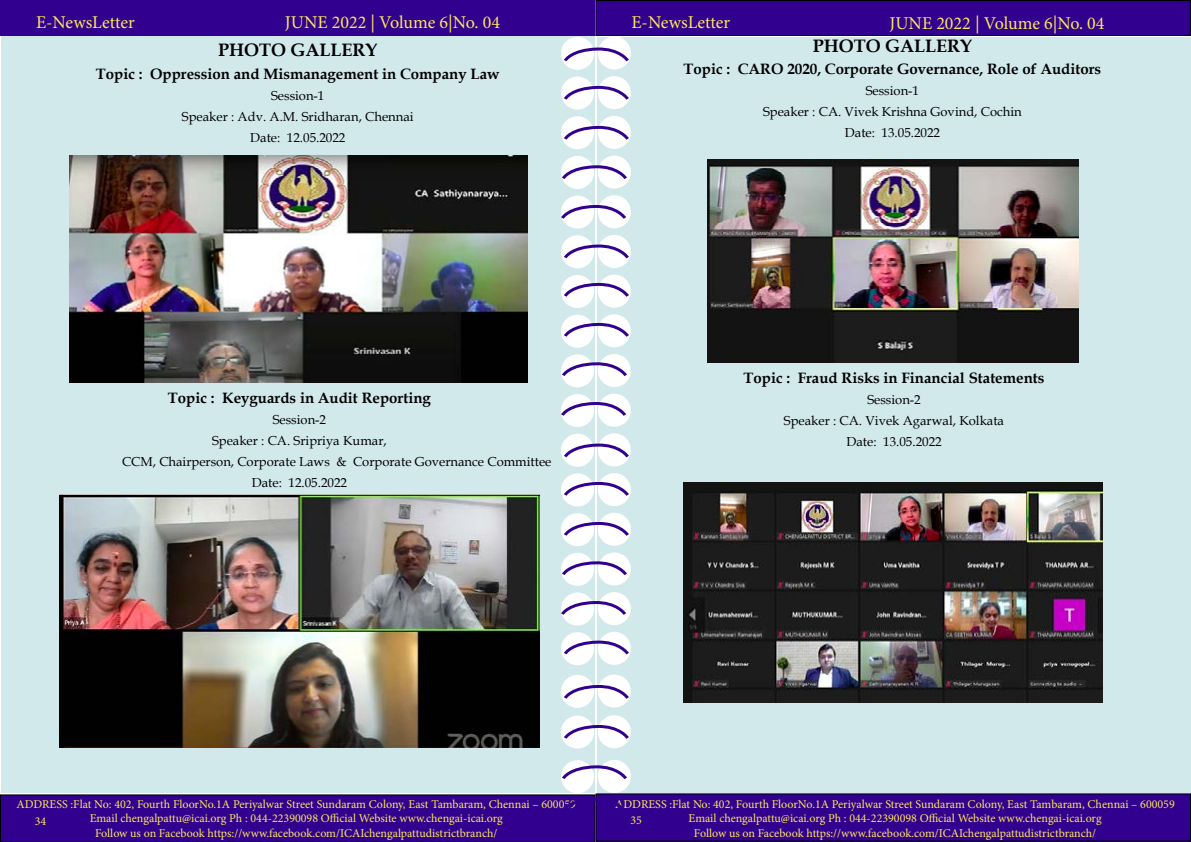
<style>
.page{position:relative;width:1191px;height:842px;background:#fff}
.page>*{position:absolute;margin:0;border:0;box-sizing:border-box;transform-origin:0 0}
.t1{font:18px "Minion Pro";color:#fce85d}
.t2{font:700 18px "Book Antiqua";color:#000}
.t3{font:700 15px "Book Antiqua";color:#000}
.t4{font:13px/21px "Book Antiqua";color:#000;text-align:center}
.t5{font:12px/14.4px "Minion Pro";color:#fce85d;text-align:center}
</style>
<div class="page">
<div style="left:1px;top:36px;width:593px;height:757px;background:#d2e9ec"></div>
<div style="left:597px;top:37px;width:593px;height:757px;background:#d2e9ec"></div>
<div style="left:0;top:0;width:595px;height:36px;background:#32008f"></div>
<div style="left:596px;top:0;width:594px;height:36px;background:#32008f"></div>
<div style="left:595px;top:0;width:595px;height:36px;border:1px solid #000"></div>
<div style="left:596px;top:794px;width:594px;height:47px;background:#32008f"></div>
<div style="left:595px;top:793px;width:596px;height:49px;border:1px solid #000"></div>
<div style="left:598px;top:36px;width:33px;height:34px;background:#fff;border-radius:50%"></div>
<div style="left:561px;top:37px;width:33px;height:33px;background:#fff;border-radius:50%"></div>
<div style="left:598px;top:76px;width:33px;height:33px;background:#fff;border-radius:50%"></div>
<div style="left:561px;top:77px;width:33px;height:33px;background:#fff;border-radius:50%"></div>
<div style="left:598px;top:116px;width:33px;height:33px;background:#fff;border-radius:50%"></div>
<div style="left:561px;top:116px;width:33px;height:33px;background:#fff;border-radius:50%"></div>
<div style="left:598px;top:156px;width:33px;height:33px;background:#fff;border-radius:50%"></div>
<div style="left:561px;top:156px;width:33px;height:33px;background:#fff;border-radius:50%"></div>
<div style="left:598px;top:195px;width:33px;height:33px;background:#fff;border-radius:50%"></div>
<div style="left:561px;top:196px;width:33px;height:33px;background:#fff;border-radius:50%"></div>
<div style="left:598px;top:235px;width:33px;height:33px;background:#fff;border-radius:50%"></div>
<div style="left:561px;top:235px;width:33px;height:33px;background:#fff;border-radius:50%"></div>
<div style="left:598px;top:275px;width:33px;height:33px;background:#fff;border-radius:50%"></div>
<div style="left:561px;top:275px;width:33px;height:33px;background:#fff;border-radius:50%"></div>
<div style="left:598px;top:314px;width:33px;height:33px;background:#fff;border-radius:50%"></div>
<div style="left:561px;top:315px;width:33px;height:33px;background:#fff;border-radius:50%"></div>
<div style="left:598px;top:354px;width:33px;height:33px;background:#fff;border-radius:50%"></div>
<div style="left:561px;top:354px;width:33px;height:33px;background:#fff;border-radius:50%"></div>
<div style="left:598px;top:394px;width:33px;height:33px;background:#fff;border-radius:50%"></div>
<div style="left:561px;top:394px;width:33px;height:33px;background:#fff;border-radius:50%"></div>
<div style="left:598px;top:433px;width:33px;height:33px;background:#fff;border-radius:50%"></div>
<div style="left:561px;top:434px;width:33px;height:33px;background:#fff;border-radius:50%"></div>
<div style="left:598px;top:473px;width:33px;height:33px;background:#fff;border-radius:50%"></div>
<div style="left:561px;top:473px;width:33px;height:33px;background:#fff;border-radius:50%"></div>
<div style="left:598px;top:513px;width:33px;height:33px;background:#fff;border-radius:50%"></div>
<div style="left:561px;top:513px;width:33px;height:33px;background:#fff;border-radius:50%"></div>
<div style="left:598px;top:552px;width:33px;height:33px;background:#fff;border-radius:50%"></div>
<div style="left:561px;top:553px;width:33px;height:33px;background:#fff;border-radius:50%"></div>
<div style="left:598px;top:592px;width:33px;height:33px;background:#fff;border-radius:50%"></div>
<div style="left:561px;top:592px;width:33px;height:33px;background:#fff;border-radius:50%"></div>
<div style="left:598px;top:632px;width:33px;height:33px;background:#fff;border-radius:50%"></div>
<div style="left:561px;top:632px;width:33px;height:33px;background:#fff;border-radius:50%"></div>
<div style="left:598px;top:674px;width:33px;height:33px;background:#fff;border-radius:50%"></div>
<div style="left:561px;top:675px;width:33px;height:33px;background:#fff;border-radius:50%"></div>
<div style="left:598px;top:715px;width:33px;height:33px;background:#fff;border-radius:50%"></div>
<div style="left:561px;top:715px;width:33px;height:34px;background:#fff;border-radius:50%"></div>
<div style="left:598px;top:760px;width:33px;height:33px;background:#fff;border-radius:50%"></div>
<div style="left:561px;top:760px;width:33px;height:33px;background:#fff;border-radius:50%"></div>
<svg style="left:562px;top:45px;width:68px;height:19px"></svg>
<svg style="left:562px;top:441px;width:68px;height:19px"></svg>
<svg style="left:562px;top:242px;width:68px;height:19px"></svg>
<svg style="left:562px;top:638px;width:68px;height:19px"></svg>
<svg style="left:562px;top:84px;width:68px;height:18px"></svg>
<svg style="left:562px;top:480px;width:68px;height:18px"></svg>
<svg style="left:562px;top:281px;width:68px;height:18px"></svg>
<svg style="left:562px;top:683px;width:68px;height:18px"></svg>
<svg style="left:562px;top:124px;width:68px;height:18px"></svg>
<svg style="left:562px;top:520px;width:68px;height:18px"></svg>
<svg style="left:562px;top:321px;width:68px;height:18px"></svg>
<svg style="left:562px;top:723px;width:68px;height:18px"></svg>
<svg style="left:561px;top:163px;width:68px;height:18px"></svg>
<svg style="left:561px;top:559px;width:68px;height:18px"></svg>
<svg style="left:561px;top:360px;width:68px;height:18px"></svg>
<svg style="left:561px;top:763px;width:67px;height:18px"></svg>
<svg style="left:561px;top:203px;width:65px;height:18px"></svg>
<svg style="left:561px;top:599px;width:65px;height:18px"></svg>
<svg style="left:561px;top:400px;width:67px;height:18px"></svg>
<div style="left:0;top:794px;width:628px;height:48px;background:#32008f"></div>
<img style="left:70px;top:155px;width:458px;height:227px">
<img style="left:59px;top:494px;width:480px;height:254px">
<img style="left:708px;top:159px;width:370px;height:203px">
<img style="left:683px;top:483px;width:419px;height:219px">
<h1 class="t1" style="left:36px;top:10px;width:100px">E-NewsLetter</h1>
<h1 class="t1" style="left:285px;top:10px;width:217px">JUNE 2022 | Volume 6|No. 04</h1>
<h1 class="t2" style="left:218px;top:38px;width:161px">PHOTO GALLERY</h1>
<p class="t3" style="left:96px;top:64px;width:405px">Topic : Oppression and Mismanagement in Company Law</p>
<p class="t4" style="left:182px;top:85px;width:233px">Session-1<br>Speaker : Adv. A.M. Sridharan, Chennai<br>Date: 12.05.2022</p>
<h1 class="t1" style="left:631px;top:10px;width:100px">E-NewsLetter</h1>
<h1 class="t1" style="left:889px;top:11px;width:217px">JUNE 2022 | Volume 6|No. 04</h1>
<h1 class="t2" style="left:812px;top:33px;width:161px">PHOTO GALLERY</h1>
<p class="t3" style="left:683px;top:59px;width:419px">Topic : CARO 2020, Corporate Governance, Role of Auditors</p>
<p class="t4" style="left:763px;top:80px;width:260px">Session-1<br>Speaker : CA. Vivek Krishna Govind, Cochin<br>Date: 13.05.2022</p>
<p class="t3" style="left:168px;top:388px;width:264px">Topic : Keyguards in Audit Reporting</p>
<p class="t4" style="left:273px;top:409px;width:55px">Session-2</p>
<p class="t4" style="left:212px;top:430px;width:176px">Speaker : CA. Sripriya Kumar,</p>
<p class="t4" style="left:122px;top:451px;width:431px">CCM, Chairperson, Corporate Laws &amp; Corporate Governance Committee</p>
<p class="t4" style="left:252px;top:472px;width:97px">Date: 12.05.2022</p>
<p class="t3" style="left:743px;top:368px;width:302px">Topic : Fraud Risks in Financial Statements</p>
<p class="t4" style="left:784px;top:389px;width:222px">Session-2<br>Speaker : CA. Vivek Agarwal, Kolkata<br>Date: 13.05.2022</p>
<p class="t5" style="left:16px;top:797px;width:561px">ADDRESS :Flat No: 402, Fourth FloorNo.1A Periyalwar Street Sundaram Colony, East Tambaram, Chennai – 600059<br>Email chengalpattu@icai.org Ph : 044-22390098 Official Website www.chengai-icai.org<br>Follow us on Facebook https://www.facebook.com/ICAIchengalpattudistrictbranch/</p>
<p class="t5" style="left:35px;top:814px;width:13px">34</p>
<p class="t5" style="left:615px;top:797px;width:561px">ADDRESS :Flat No: 402, Fourth FloorNo.1A Periyalwar Street Sundaram Colony, East Tambaram, Chennai – 600059<br>Email chengalpattu@icai.org Ph : 044-22390098 Official Website www.chengai-icai.org<br>Follow us on Facebook https://www.facebook.com/ICAIchengalpattudistrictbranch/</p>
<p class="t5" style="left:630px;top:813px;width:13px">35</p>
</div>
